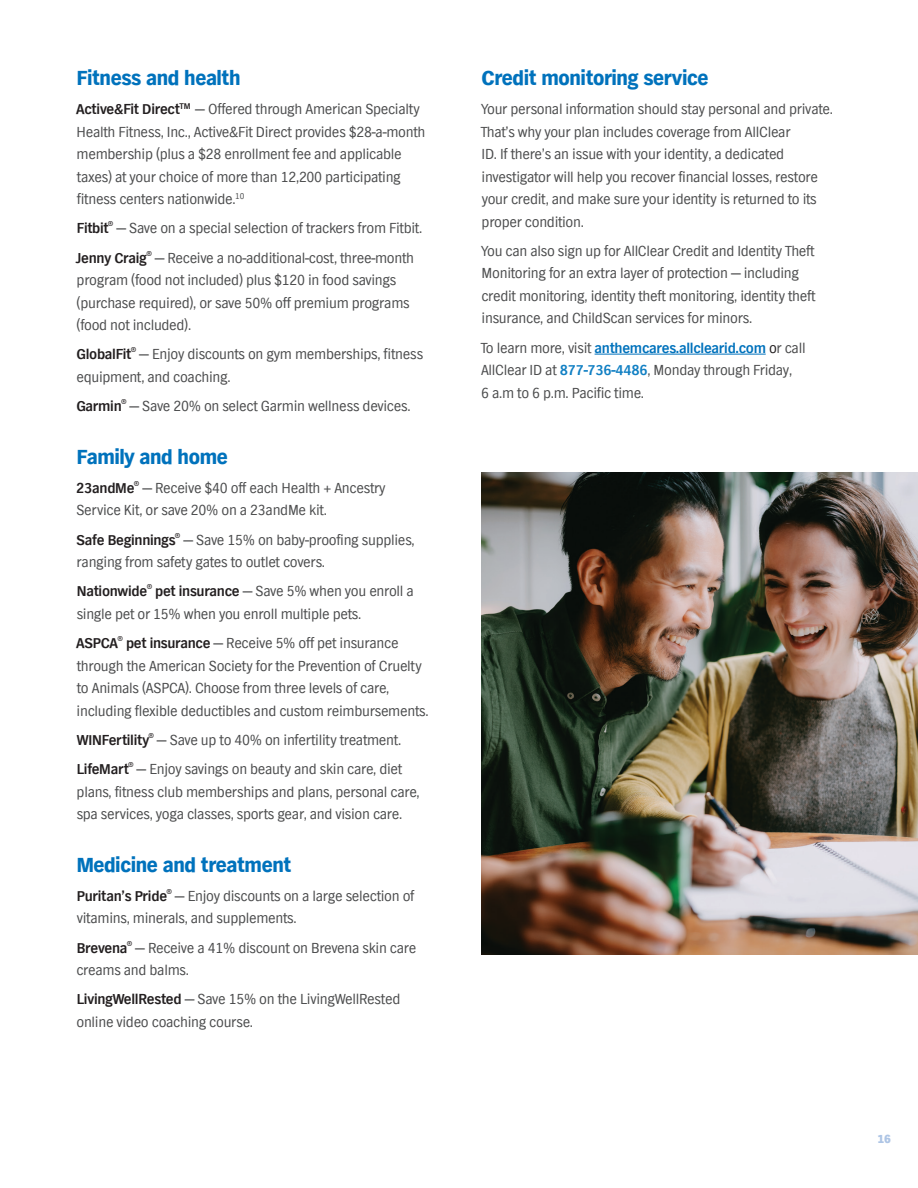
<style>
.page{position:relative;width:918px;height:1188px;background:#fff}
.page>*{position:absolute;margin:0;border:0;box-sizing:border-box;transform-origin:0 0}
.t1{font:900 21px "TV Nord EF";letter-spacing:-.02em;color:#0072bc}
.t2{font:15px/22.5px "TV Nord EF";letter-spacing:-.02em;color:#4b4c4d}
.t3{font:800 12px "TV Nord EF";color:#aec5e5}
.s1{font-weight:700;color:#231f20}
.s2{font-weight:700;color:#0072bc}
.s3{color:#231f20}
.s4{font-weight:700;color:#107fc3}
</style>
<div class="page">
<hr style="left:595px;top:354px;width:171px;height:1px;background:#0072bc">
<img style="left:482px;top:472px;width:436px;height:483px">
<h1 class="t1" style="left:77px;top:66px;width:165px">Fitness and health</h1>
<p class="t2" style="left:76px;top:98px;width:351px"><span class="s1">Active&amp;Fit Direct</span><sup>TM</sup> — Offered through American Specialty Health Fitness, Inc., Active&amp;Fit Direct provides $28-a-month membership (plus a $28 enrollment fee and applicable taxes) at your choice of more than 12,200 participating fitness centers nationwide.<sup>10</sup></p>
<p class="t2" style="left:76px;top:214px;width:348px;line-height:29.2px"><span class="s1">Fitbit</span><sup>®</sup> — Save on a special selection of trackers from Fitbit.<br><span class="s1">Jenny Craig</span><sup>®</sup> — Receive a no-additional-cost, three-month</p>
<p class="t2" style="left:77px;top:269px;width:335px">program (food not included) plus $120 in food savings (purchase required), or save 50% off premium programs (food not included).</p>
<p class="t2" style="left:76px;top:344px;width:348px"><span class="s1">GlobalFit</span><sup>®</sup> — Enjoy discounts on gym memberships, fitness equipment, and coaching.</p>
<p class="t2" style="left:76px;top:395px;width:336px"><span class="s1">Garmin</span><sup>®</sup> — Save 20% on select Garmin wellness devices.</p>
<h1 class="t1" style="left:77px;top:444px;width:152px">Family and home</h1>
<p class="t2" style="left:76px;top:477px;width:311px"><span class="s1">23andMe</span><sup>®</sup> — Receive $40 off each Health + Ancestry<br>Service Kit, or save 20% on a 23andMe kit.</p>
<p class="t2" style="left:77px;top:529px;width:340px"><span class="s1">Safe Beginnings</span><sup>®</sup> — Save 15% on baby-proofing supplies, ranging from safety gates to outlet covers.</p>
<p class="t2" style="left:77px;top:581px;width:339px"><span class="s1">Nationwide</span><sup>®</sup> <span class="s1">pet insurance</span> — Save 5% when you enroll a single pet or 15% when you enroll multiple pets.</p>
<p class="t2" style="left:76px;top:632px;width:354px"><span class="s1">ASPCA</span><sup>®</sup> <span class="s1">pet insurance</span> — Receive 5% off pet insurance through the American Society for the Prevention of Cruelty to Animals (ASPCA). Choose from three levels of care, including flexible deductibles and custom reimbursements.</p>
<p class="t2" style="left:77px;top:726px;width:327px;line-height:29.2px"><span class="s1">WINFertility</span><sup>®</sup> — Save up to 40% on infertility treatment.<br><span class="s1">LifeMart</span><sup>®</sup> — Enjoy savings on beauty and skin care, diet</p>
<p class="t2" style="left:77px;top:781px;width:345px">plans, fitness club memberships and plans, personal care, spa services, yoga classes, sports gear, and vision care.</p>
<h1 class="t1" style="left:77px;top:852px;width:216px">Medicine and treatment</h1>
<p class="t2" style="left:77px;top:885px;width:339px"><span class="s1">Puritan’s Pride</span><sup>®</sup> — Enjoy discounts on a large selection of vitamins, minerals, and supplements.</p>
<p class="t2" style="left:76px;top:937px;width:341px"><span class="s1">Brevena</span><sup>®</sup> — Receive a 41% discount on Brevena skin care creams and balms.</p>
<p class="t2" style="left:76px;top:989px;width:325px"><span class="s1">LivingWellRested</span> — Save 15% on the LivingWellRested online video coaching course.</p>
<h1 class="t1" style="left:482px;top:66px;width:228px">Credit monitoring service</h1>
<p class="t2" style="left:481px;top:98px;width:354px">Your personal information should stay personal and private.<br>That’s why your plan includes coverage from AllClear<br>ID. If there’s an issue with your identity, a dedicated investigator will help you recover financial losses, restore your credit, and make sure your identity is returned to its proper condition.</p>
<p class="t2" style="left:481px;top:240px;width:336px">You can also sign up for AllClear Credit and Identity Theft Monitoring for an extra layer of protection — including credit monitoring, identity theft monitoring, identity theft insurance, and ChildScan services for minors.</p>
<p class="t2" style="left:481px;top:337px;width:326px">To learn more, visit <span class="s2">anthemcares.allclearid.com</span> <span class="s3">o</span>r call<br>AllClear ID at <span class="s4">877-736-4486</span>, Monday through Friday,<br>6 a.m to 6 p.m. Pacific time.</p>
<p class="t3" style="left:877px;top:1132px;width:15px">16</p>
</div>
